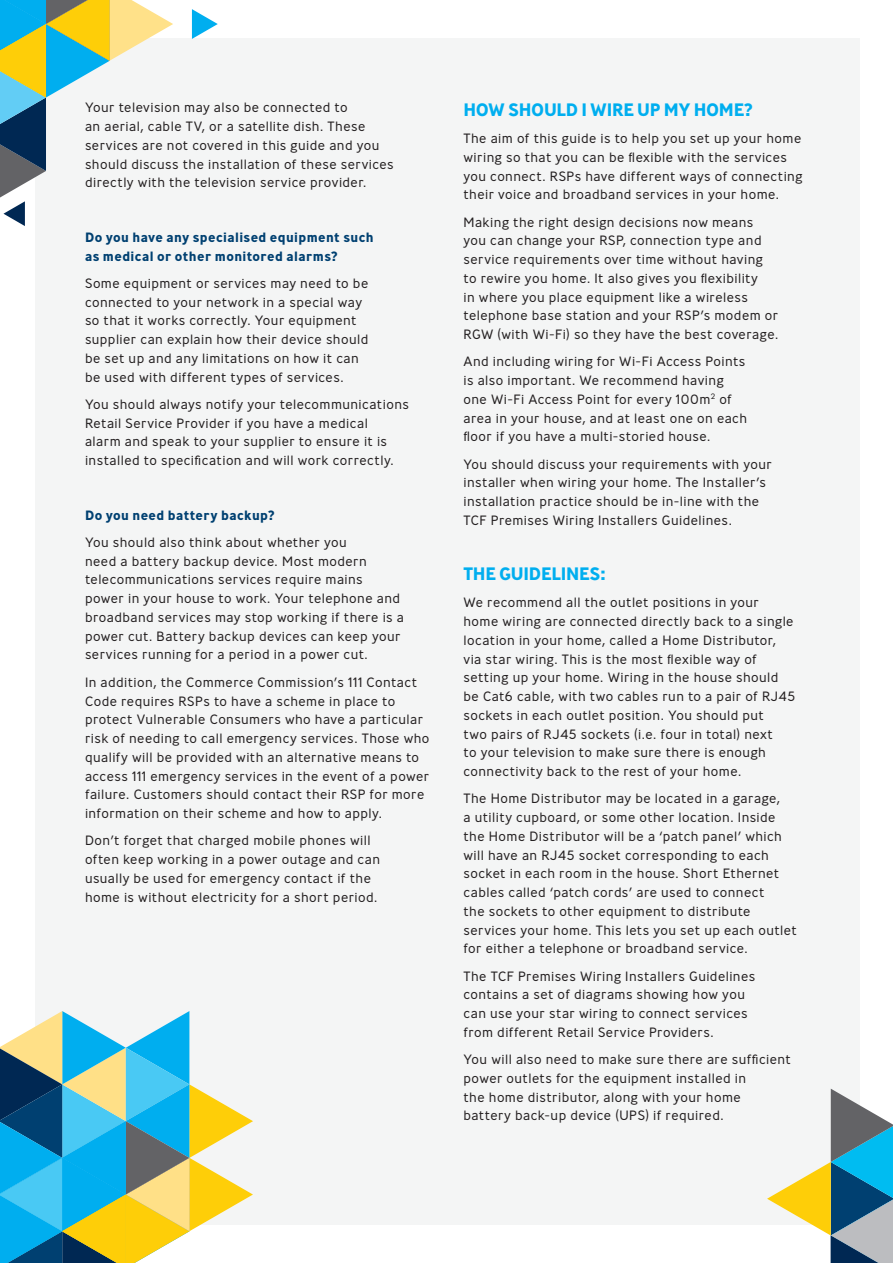
<style>
.page{position:relative;width:893px;height:1263px;background:#fff}
.page>*{position:absolute;margin:0;border:0;box-sizing:border-box;transform-origin:0 0}
.Sub_header{font:700 18px "Ministry";letter-spacing:-.015em;color:#00aeef}
.Body{font:300 13.5px/18.8px "Ministry";letter-spacing:.03em;color:#231f20}
.Body_first_line{font:300 13.5px/18.8px "Ministry";letter-spacing:.03em;color:#231f20}
.First_Para{font:700 13.5px/18.8px "Ministry";letter-spacing:.03em;color:#004071}
</style>
<div class="page">
<div style="left:35px;top:38px;width:825px;height:1187px;background:#f4f5f5"></div>
<svg style="left:767px;top:1089px;width:126px;height:174px"></svg>
<svg style="left:0;top:1011px;width:253px;height:252px"></svg>
<svg style="left:192px;top:9px;width:26px;height:30px"></svg>
<svg style="left:0;top:0;width:173px;height:226px"></svg>
<p class="Body" style="left:85px;top:98px;width:310px">Your television may also be connected to<br>an aerial, cable TV, or a satellite dish. These services are not covered in this guide and you should discuss the installation of these services directly with the television service provider.</p>
<p class="First_Para" style="left:85px;top:228px;width:290px">Do you have any specialised equipment such as medical or other monitored alarms?</p>
<p class="Body_first_line" style="left:85px;top:274px;width:285px">Some equipment or services may need to be connected to your network in a special way so that it works correctly. Your equipment supplier can explain how their device should be set up and any limitations on how it can be used with different types of services.</p>
<p class="Body" style="left:85px;top:395px;width:325px">You should always notify your telecommunications Retail Service Provider if you have a medical<br>alarm and speak to your supplier to ensure it is installed to specification and will work correctly.</p>
<p class="First_Para" style="left:85px;top:505px;width:191px">Do you need battery backup?</p>
<p class="Body_first_line" style="left:85px;top:533px;width:321px">You should also think about whether you<br>need a battery backup device. Most modern telecommunications services require mains power in your house to work. Your telephone and broadband services may stop working if there is a power cut. Battery backup devices can keep your services running for a period in a power cut.</p>
<p class="Body" style="left:85px;top:672px;width:346px">In addition, the Commerce Commission’s 111 Contact Code requires RSPs to have a scheme in place to protect Vulnerable Consumers who have a particular risk of needing to call emergency services. Those who qualify will be provided with an alternative means to access 111 emergency services in the event of a power failure. Customers should contact their RSP for more information on their scheme and how to apply.</p>
<p class="Body" style="left:85px;top:831px;width:297px">Don’t forget that charged mobile phones will often keep working in a power outage and can usually be used for emergency contact if the home is without electricity for a short period.</p>
<p class="Sub_header" style="left:463px;top:98px;width:291px">HOW SHOULD I WIRE UP MY HOME?</p>
<p class="Body" style="left:463px;top:129px;width:341px">The aim of this guide is to help you set up your home wiring so that you can be flexible with the services you connect. RSPs have different ways of connecting their voice and broadband services in your home.</p>
<p class="Body" style="left:463px;top:212px;width:316px">Making the right design decisions now means you can change your RSP, connection type and service requirements over time without having to rewire you home. It also gives you flexibility<br>in where you place equipment like a wireless telephone base station and your RSP’s modem or RGW (with Wi-Fi) so they have the best coverage.</p>
<p class="Body" style="left:463px;top:352px;width:285px">And including wiring for Wi-Fi Access Points is also important. We recommend having one Wi-Fi Access Point for every 100m<sup>2</sup> of area in your house, and at least one on each floor if you have a multi-storied house.</p>
<p class="Body" style="left:463px;top:454px;width:310px">You should discuss your requirements with your installer when wiring your home. The Installer’s installation practice should be in-line with the TCF Premises Wiring Installers Guidelines.</p>
<p class="Sub_header" style="left:463px;top:562px;width:144px">THE GUIDELINES:</p>
<p class="Body_first_line" style="left:463px;top:593px;width:333px">We recommend all the outlet positions in your home wiring are connected directly back to a single location in your home, called a Home Distributor, via star wiring. This is the most flexible way of setting up your home. Wiring in the house should be Cat6 cable, with two cables run to a pair of RJ45 sockets in each outlet position. You should put<br>two pairs of RJ45 sockets (i.e. four in total) next<br>to your television to make sure there is enough connectivity back to the rest of your home.</p>
<p class="Body" style="left:463px;top:789px;width:335px">The Home Distributor may be located in a garage,<br>a utility cupboard, or some other location. Inside the Home Distributor will be a ‘patch panel’ which will have an RJ45 socket corresponding to each socket in each room in the house. Short Ethernet cables called ‘patch cords’ are used to connect<br>the sockets to other equipment to distribute services your home. This lets you set up each outlet for either a telephone or broadband service.</p>
<p class="Body" style="left:463px;top:966px;width:293px">The TCF Premises Wiring Installers Guidelines contains a set of diagrams showing how you can use your star wiring to connect services from different Retail Service Providers.</p>
<p class="Body" style="left:463px;top:1050px;width:329px">You will also need to make sure there are sufficient power outlets for the equipment installed in<br>the home distributor, along with your home battery back-up device (UPS) if required.</p>
</div>
